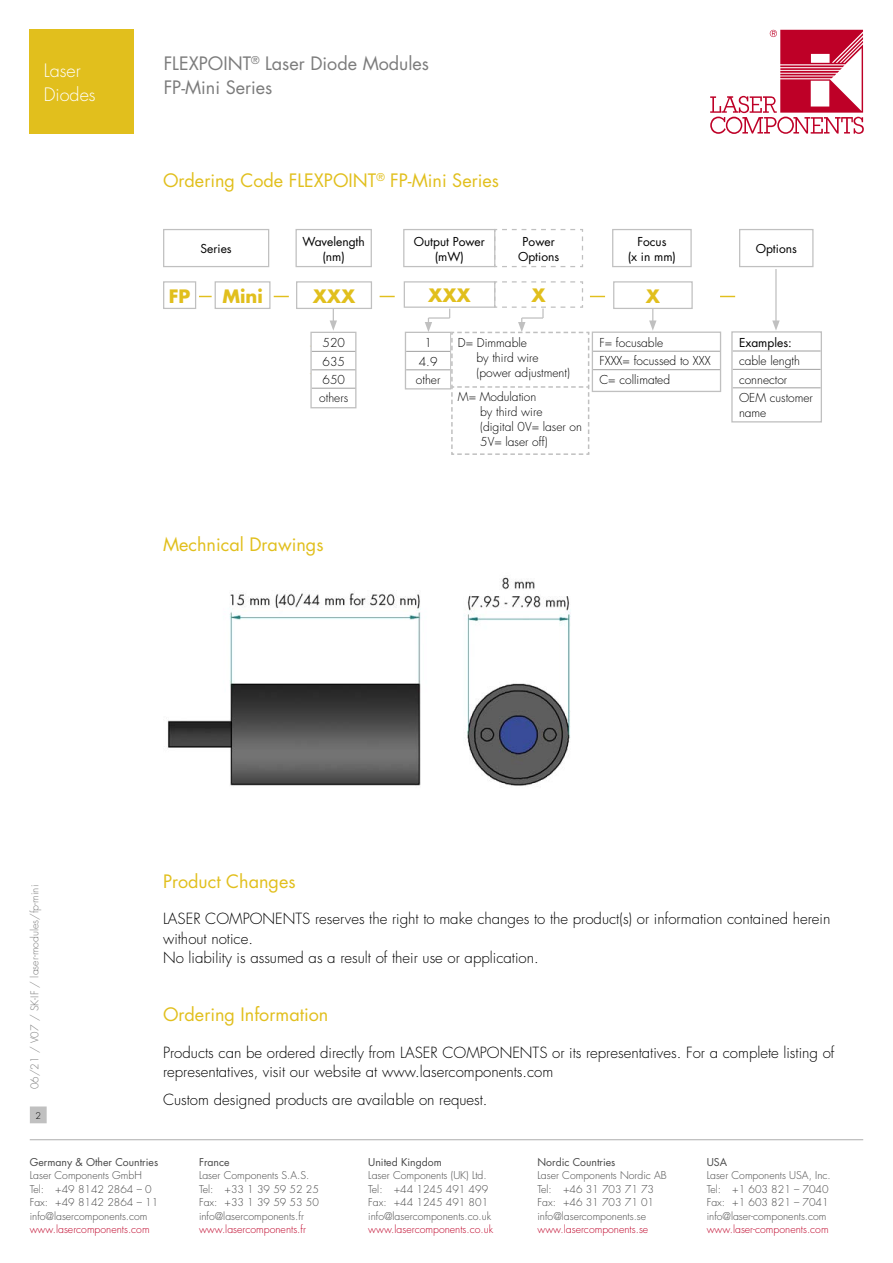
<style>
.page{position:relative;width:893px;height:1263px;background:#fff}
.page>*{position:absolute;margin:0;border:0;box-sizing:border-box;transform-origin:0 0}
.t1{font:18px "Futura Std";color:#e1bf1d}
.t2{font:18px/24px "Futura Std";color:#7c7c7c}
.t3{font:700 18px "Futura Std";color:#e1bf1d}
.t4{font:300 18px/24px "Futura Std";color:#fff}
.t5{font:300 15px/19.5px "Futura Std";color:#000}
.t6{font:300 12px/18.5px "Futura Std";color:#000}
.t7{font:12px/15px "Futura Std";color:#000;text-align:center}
.t8{font:300 10.5px/13.5px "Futura Std";color:#484848}
.t9{font:300 10.5px "Futura Std";color:#be0027}
.t10{font:10.5px "Futura Std";color:#484848}
.t11{font:300 10.5px "Futura Std";color:#7c7c7c}
.t12{font:300 9px "Futura Std";color:#000}
</style>
<div class="page">
<svg style="left:710px;top:30px;width:153px;height:104px"></svg>
<hr style="left:30px;top:1139px;width:833px;height:1px;background:#c0c0c0">
<div style="left:31px;top:1107px;width:15px;height:16px;background:#c0c0c0"></div>
<div style="left:30px;top:1106px;width:17px;height:17px;border:1px solid #c0c0c0"></div>
<div style="left:163px;top:229px;width:106px;height:38px;border:1px solid #c0c0c0"></div>
<div style="left:295px;top:229px;width:77px;height:38px;border:1px solid #c0c0c0"></div>
<div style="left:403px;top:229px;width:92px;height:38px;border:1px solid #c0c0c0"></div>
<div style="left:612px;top:229px;width:80px;height:38px;border:1px solid #c0c0c0"></div>
<div style="left:739px;top:229px;width:74px;height:38px;border:1px solid #c0c0c0"></div>
<svg style="left:493px;top:229px;width:90px;height:39px"></svg>
<div style="left:163px;top:281px;width:33px;height:28px;border:1px solid #c0c0c0"></div>
<div style="left:215px;top:281px;width:56px;height:28px;border:1px solid #c0c0c0"></div>
<div style="left:296px;top:281px;width:76px;height:28px;border:1px solid #c0c0c0"></div>
<div style="left:404px;top:281px;width:91px;height:27px;border:1px solid #c0c0c0"></div>
<div style="left:613px;top:281px;width:80px;height:28px;border:1px solid #c0c0c0"></div>
<svg style="left:199px;top:296px;width:13px;height:1px"></svg>
<svg style="left:274px;top:296px;width:15px;height:1px"></svg>
<svg style="left:380px;top:296px;width:15px;height:1px"></svg>
<svg style="left:720px;top:296px;width:15px;height:1px"></svg>
<svg style="left:330px;top:309px;width:7px;height:22px"></svg>
<hr style="left:428px;top:317px;width:22px;height:2px;background:#c0c0c0">
<svg style="left:425px;top:318px;width:7px;height:14px"></svg>
<svg style="left:649px;top:309px;width:7px;height:22px"></svg>
<hr style="left:775px;top:269px;width:2px;height:54px;background:#c0c0c0">
<svg style="left:772px;top:320px;width:8px;height:10px"></svg>
<hr style="left:312px;top:351px;width:44px;height:1px;background:#aaa">
<hr style="left:312px;top:369px;width:44px;height:1px;background:#aaa">
<hr style="left:312px;top:388px;width:44px;height:1px;background:#aaa">
<div style="left:310px;top:332px;width:46px;height:76px;border:1px solid #c0c0c0"></div>
<hr style="left:733px;top:350px;width:88px;height:2px;background:#aaa">
<hr style="left:733px;top:369px;width:88px;height:1px;background:#aaa">
<hr style="left:733px;top:387px;width:88px;height:1px;background:#aaa">
<div style="left:731px;top:331px;width:91px;height:91px;border:1px solid #c0c0c0"></div>
<hr style="left:593px;top:351px;width:128px;height:1px;background:#aaa">
<hr style="left:593px;top:369px;width:128px;height:1px;background:#aaa">
<div style="left:592px;top:331px;width:129px;height:61px;border:1px solid #c0c0c0"></div>
<hr style="left:406px;top:351px;width:44px;height:1px;background:#aaa">
<hr style="left:406px;top:369px;width:44px;height:1px;background:#aaa">
<div style="left:405px;top:332px;width:46px;height:57px;border:1px solid #c0c0c0"></div>
<img style="left:167px;top:577px;width:404px;height:209px">
<svg style="left:449px;top:281px;width:156px;height:174px"></svg>
<div style="left:30px;top:30px;width:104px;height:104px;background:#e1bf1d"></div>
<h1 class="t4" style="left:44px;top:59px;width:53px">Laser<br>Diodes</h1>
<h1 class="t2" style="left:164px;top:52px;width:267px">FLEXPOINT<sup>®</sup> Laser Diode Modules<br>FP-Mini Series</h1>
<h1 class="t1" style="left:163px;top:169px;width:337px">Ordering Code FLEXPOINT<sup>®</sup> FP-Mini Series</h1>
<p class="t7" style="left:201px;top:241px;width:33px">Series</p>
<p class="t7" style="left:303px;top:234px;width:64px">Wavelength (nm)</p>
<p class="t7" style="left:414px;top:234px;width:73px">Output Power (mW)</p>
<p class="t7" style="left:628px;top:234px;width:50px">Focus<br>(x in mm)</p>
<p class="t7" style="left:756px;top:241px;width:43px">Options</p>
<p class="t7" style="left:518px;top:234px;width:43px">Power<br>Options</p>
<h1 class="t3" style="left:169px;top:284px;width:23px">FP</h1>
<h1 class="t3" style="left:222px;top:284px;width:42px">Mini</h1>
<h1 class="t3" style="left:313px;top:284px;width:44px">XXX</h1>
<h1 class="t3" style="left:428px;top:283px;width:44px">XXX</h1>
<h1 class="t3" style="left:531px;top:283px;width:16px">X</h1>
<h1 class="t3" style="left:646px;top:284px;width:16px">X</h1>
<p class="t6" style="left:319px;top:334px;width:30px">520<br>635<br>650 others</p>
<p class="t7" style="left:739px;top:335px;width:54px">Examples:</p>
<p class="t6" style="left:476px;top:335px;width:95px;line-height:15px;text-indent:-19px">D= Dimmable<br>by third wire (power adjustment)</p>
<p class="t6" style="left:480px;top:390px;width:103px;line-height:15px;text-indent:-22px">M= Modulation<br>by third wire<br>(digital 0V= laser on<br>5V= laser off)</p>
<p class="t6" style="left:599px;top:334px;width:113px">F= focusable<br>FXXX= focussed to XXX<br>C= collimated</p>
<p class="t6" style="left:416px;top:334px;width:26px;text-align:center">1<br>4.9 other</p>
<p class="t6" style="left:739px;top:352px;width:75px">cable length connector<br>OEM customer</p>
<p class="t6" style="left:739px;top:404px;width:29px">name</p>
<h1 class="t1" style="left:163px;top:533px;width:162px">Mechnical Drawings</h1>
<p class="t11" style="left:28px;top:1089px;width:206px;rotate:-90deg">06/21 / V07 / SK-IF / laser-modules/fp-mini</p>
<p class="t12" style="left:35px;top:1110px;width:7px">2</p>
<h1 class="t1" style="left:163px;top:869px;width:134px">Product Changes</h1>
<h2 class="t5" style="left:163px;top:909px;width:669px">LASER COMPONENTS reserves the right to make changes to the product(s) or information contained herein without notice.<br>No liability is assumed as a result of their use or application.</h2>
<h1 class="t1" style="left:163px;top:1003px;width:167px">Ordering Information</h1>
<h2 class="t5" style="left:163px;top:1043px;width:673px">Products can be ordered directly from LASER COMPONENTS or its representatives. For a complete listing of representatives, visit our website at www.lasercomponents.com</h2>
<h2 class="t5" style="left:163px;top:1090px;width:326px">Custom designed products are available on request.</h2>
<p class="t10" style="left:30px;top:1155px;width:130px">Germany &amp; Other Countries</p>
<p class="t8" style="left:30px;top:1169px;width:130px">Laser Components GmbH<br>Tel: +49 8142 2864 – 0<br>Fax: +49 8142 2864 – 11 info@lasercomponents.com</p>
<p class="t9" style="left:30px;top:1223px;width:121px">www.lasercomponents.com</p>
<p class="t10" style="left:199px;top:1155px;width:32px">France</p>
<p class="t8" style="left:199px;top:1169px;width:121px">Laser Components S.A.S.<br>Tel: +33 1 39 59 52 25<br>Fax: +33 1 39 59 53 50 info@lasercomponents.fr</p>
<p class="t9" style="left:199px;top:1223px;width:108px">www.lasercomponents.fr</p>
<p class="t10" style="left:368px;top:1155px;width:75px">United Kingdom</p>
<p class="t8" style="left:368px;top:1169px;width:124px">Laser Components (UK) Ltd.<br>Tel: +44 1245 491 499<br>Fax: +44 1245 491 801 info@lasercomponents.co.uk</p>
<p class="t9" style="left:368px;top:1223px;width:126px">www.lasercomponents.co.uk</p>
<p class="t10" style="left:537px;top:1155px;width:79px">Nordic Countries</p>
<p class="t8" style="left:537px;top:1169px;width:131px">Laser Components Nordic AB<br>Tel: +46 31 703 71 73<br>Fax: +46 31 703 71 01 info@lasercomponents.se</p>
<p class="t9" style="left:537px;top:1223px;width:112px">www.lasercomponents.se</p>
<p class="t10" style="left:707px;top:1155px;width:22px">USA</p>
<p class="t8" style="left:707px;top:1169px;width:126px">Laser Components USA, Inc.<br>Tel: +1 603 821 – 7040<br>Fax: +1 603 821 – 7041 info@laser-components.com</p>
<p class="t9" style="left:707px;top:1223px;width:123px">www.laser-components.com</p>
</div>
